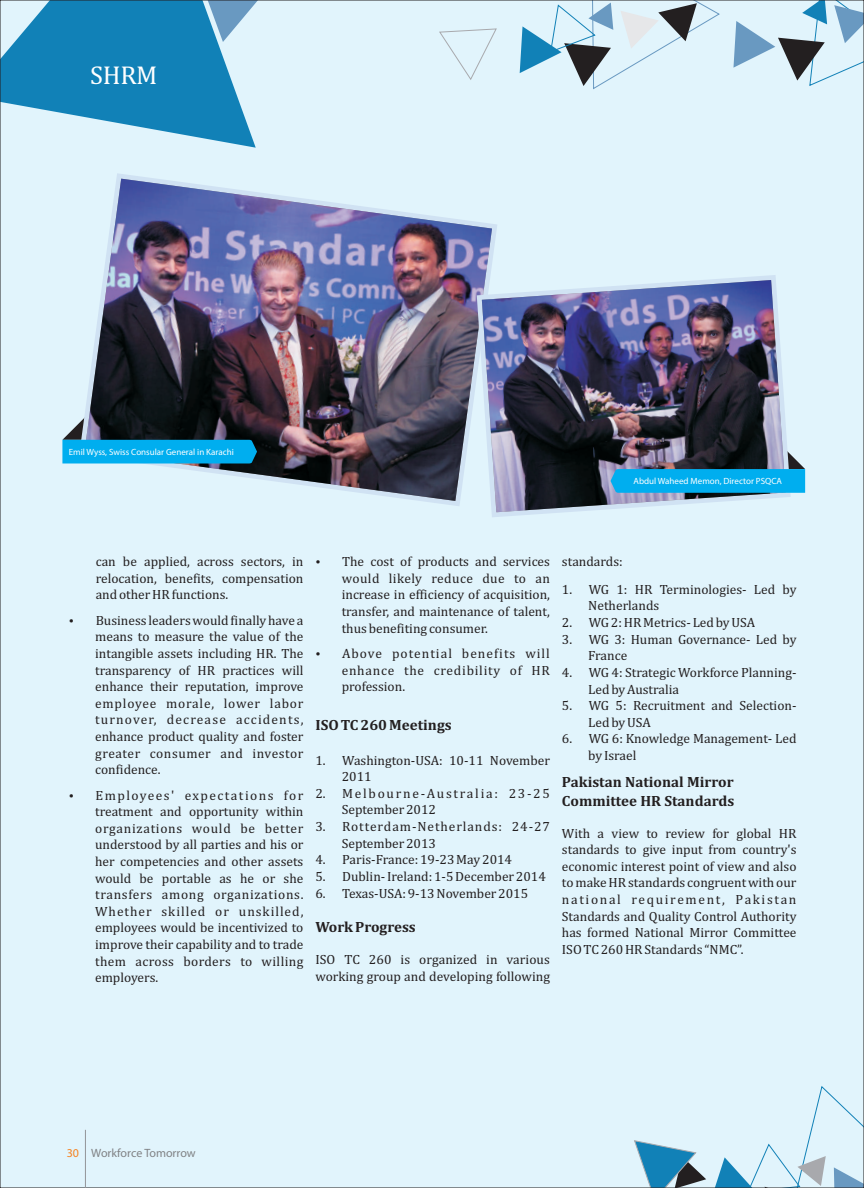
<style>
.page{position:relative;width:864px;height:1188px;background:#e1f4fc}
.page>*{position:absolute;margin:0;border:0;box-sizing:border-box;transform-origin:0 0}
.t1{font:26.1px "Cambria";color:#fff}
.t2{font:700 15px/18.5px "Cambria";color:#231f20}
.t3{font:13.5px/16.6px "Cambria";color:#231f20}
.t4{font:13.5px/16.6px "Cambria";letter-spacing:.07em;color:#231f20}
.t5{font:13.5px/16.6px "Cambria";letter-spacing:.13em;color:#231f20}
.t6{font:12px "Myriad Pro";color:#808285}
.t7{font:9px "Myriad Pro";color:#fff}
.s1{color:#f58220}
</style>
<div class="page">
<svg style="left:733px;top:2px;width:129px;height:84px"></svg>
<svg style="left:520px;top:2px;width:200px;height:88px"></svg>
<svg style="left:439px;top:28px;width:58px;height:52px"></svg>
<svg style="left:2px;top:2px;width:255px;height:146px"></svg>
<svg style="left:634px;top:1086px;width:228px;height:100px"></svg>
<img style="left:85px;top:179px;width:407px;height:322px">
<svg style="left:472px;top:270px;width:319px;height:247px"></svg>
<img style="left:482px;top:280px;width:304px;height:232px">
<svg style="left:62px;top:386px;width:195px;height:77px;background:#22586f"></svg>
<svg style="left:611px;top:415px;width:194px;height:78px;background:#3c6e8a"></svg>
<hr style="left:85px;top:1130px;width:1px;height:58px;background:#939598">
<h1 class="t1" style="left:90px;top:64px;width:69px">SHRM</h1>
<p class="t7" style="left:69px;top:448px;width:167px">Emil Wyss, Swiss Consular General in Karachi</p>
<p class="t7" style="left:634px;top:477px;width:150px">Abdul Waheed Memon, Director PSQCA</p>
<p class="t3" style="left:96px;top:554px;width:209px;text-align:justify">can be applied, across sectors, in relocation, benefits, compensation and other HR functions.</p>
<p class="t3" style="left:95px;top:613px;width:210px;text-align:justify">Business leaders would finally have a means to measure the value of the intangible assets including HR. The transparency of HR practices will enhance their reputation, improve employee morale, lower labor turnover, decrease accidents, enhance product quality and foster greater consumer and investor confidence.</p>
<p class="t3" style="left:95px;top:787px;width:210px;text-align:justify">Employees' expectations for treatment and opportunity within organizations would be better understood by all parties and his or her competencies and other assets would be portable as he or she transfers among organizations.<br>Whether skilled or unskilled, employees would be incentivized to improve their capability and to trade them across borders to willing employers.</p>
<p class="t3" style="left:342px;top:554px;width:210px;text-align:justify">The cost of products and services would likely reduce due to an increase in efficiency of acquisition, transfer, and maintenance of talent, thus benefiting consumer.</p>
<p class="t3" style="left:342px;top:646px;width:210px;text-align:justify">Above potential benefits will enhance the credibility of HR profession.</p>
<p class="t2" style="left:315px;top:717px;width:138px">ISO TC 260 Meetings</p>
<p class="t3" style="left:342px;top:752px;width:210px;text-indent:-26px">1. Washington-USA: 10-11 November<br>2011</p>
<p class="t5" style="left:342px;top:786px;width:210px;text-indent:-26px">2. Melbourne-Australia: 23-25<br>September 2012</p>
<p class="t4" style="left:342px;top:819px;width:210px;text-indent:-26px">3. Rotterdam-Netherlands: 24-27<br>September 2013</p>
<p class="t3" style="left:315px;top:852px;width:198px">4. Paris-France: 19-23 May 2014</p>
<p class="t3" style="left:315px;top:869px;width:232px">5. Dublin- Ireland: 1-5 December 2014</p>
<p class="t3" style="left:315px;top:885px;width:214px">6. Texas-USA: 9-13 November 2015</p>
<p class="t2" style="left:315px;top:919px;width:102px">Work Progress</p>
<p class="t3" style="left:315px;top:952px;width:236px">ISO TC 260 is organized in various working group and developing following</p>
<p class="t3" style="left:562px;top:554px;width:62px">standards:</p>
<p class="t3" style="left:588px;top:582px;width:210px;text-indent:-26px">1. WG 1: HR Terminologies- Led by<br>Netherlands</p>
<p class="t3" style="left:562px;top:615px;width:195px">2. WG 2: HR Metrics- Led by USA</p>
<p class="t3" style="left:588px;top:632px;width:210px;text-indent:-26px">3. WG 3: Human Governance- Led by<br>France</p>
<p class="t3" style="left:588px;top:665px;width:210px;text-indent:-26px">4. WG 4: Strategic Workforce Planning-<br>Led by Australia</p>
<p class="t3" style="left:588px;top:698px;width:210px;text-indent:-26px">5. WG 5: Recruitment and Selection-<br>Led by USA</p>
<p class="t3" style="left:588px;top:731px;width:210px;text-indent:-26px">6. WG 6: Knowledge Management- Led by Israel</p>
<p class="t2" style="left:562px;top:774px;width:174px">Pakistan National Mirror<br>Committee HR Standards</p>
<p class="t3" style="left:562px;top:825px;width:236px;text-align:justify">With a view to review for global HR standards to give input from country's economic interest point of view and also to make HR standards congruent with our national requirement, Pakistan Standards and Quality Control Authority has formed National Mirror Committee ISO TC 260 HR Standards “NMC”.</p>
<p class="t6" style="left:67px;top:1148px;width:131px"><span class="s1">30</span> Workforce Tomorrow</p>
</div>
